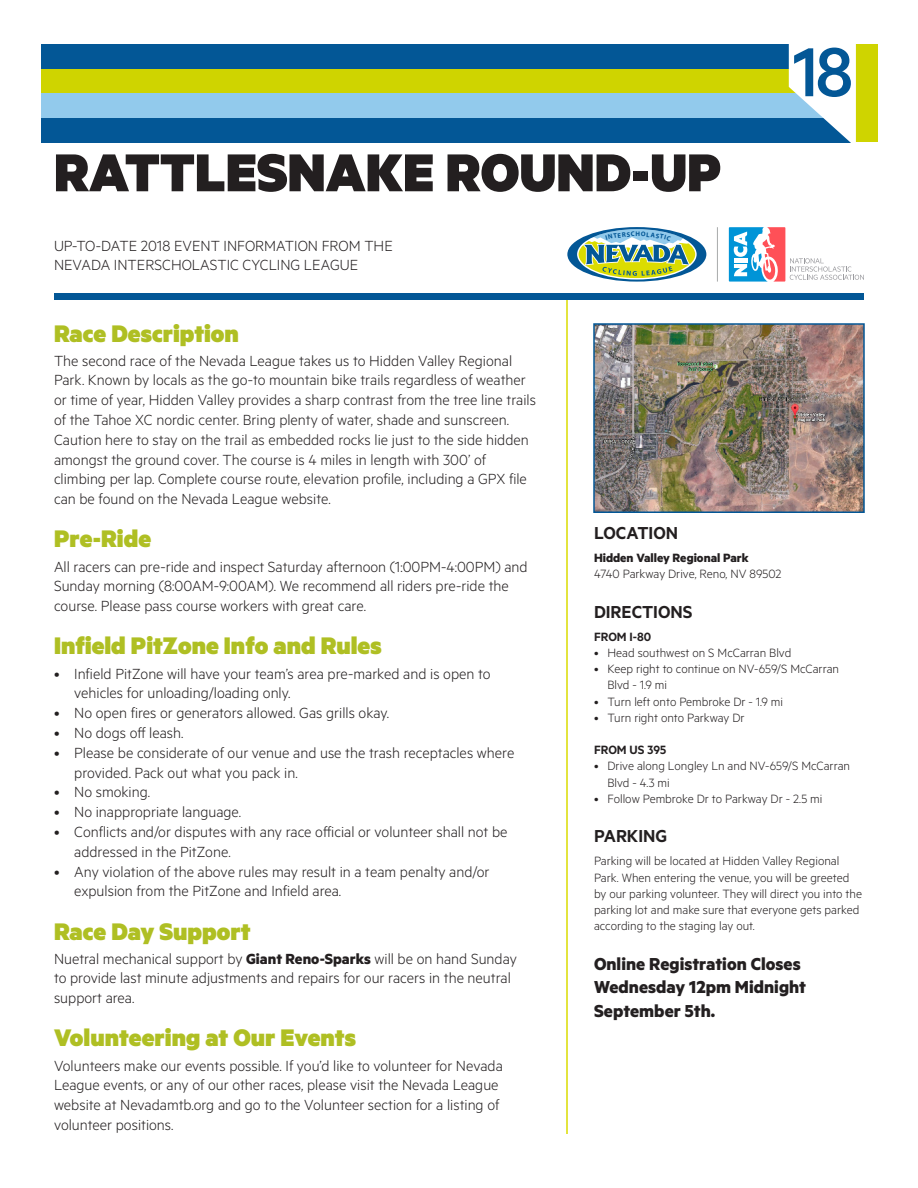
<style>
.page{position:relative;width:918px;height:1188px;background:#fff}
.page>*{position:absolute;margin:0;border:0;box-sizing:border-box;transform-origin:0 0}
.t1{font:500 78px "Metric";color:#035796}
.t2{font:900 60px "Metric";color:#231f20}
.t3{font:900 27px "Metric";color:#afbf23}
.t4{font:700 19.5px/23.4px "Metric";color:#231f20}
.t5{font:600 19.5px "Metric";color:#231f20}
.t6{font:300 16.5px/19.8px "Metric";color:#231f20}
.t7{font:300 13.5px/16.2px "Metric";color:#231f20}
.t8{font:700 13.5px "Metric";color:#231f20}
.t9{font:600 13.5px "Metric";color:#231f20}
.t10{font:700 6.75px "Myriad";color:#035796}
.s1{font-weight:700}
</style>
<div class="page">
<hr style="left:566px;top:294px;width:2px;height:840px;background:#dbdc00">
<div style="left:54px;top:294px;width:810px;height:6px;background:#035796"></div>
<img style="left:596px;top:326px;width:266px;height:184px">
<div style="left:593px;top:323px;width:272px;height:190px;border:2px solid #035796"></div>
<svg style="left:728px;top:227px;width:136px;height:55px"></svg>
<hr style="left:717px;top:227px;width:1px;height:55px;background:#abadad">
<div style="left:41px;top:44px;width:808px;height:25px;background:#035796"></div>
<div style="left:41px;top:69px;width:808px;height:24px;background:#cfd400"></div>
<div style="left:41px;top:93px;width:808px;height:25px;background:#92caec"></div>
<div style="left:41px;top:118px;width:812px;height:24px;background:#035796"></div>
<div style="left:856px;top:44px;width:22px;height:98px;background:#cfd400"></div>
<svg style="left:789px;top:44px;width:67px;height:99px"></svg>
<svg style="left:567px;top:227px;width:140px;height:55px"></svg>
<h2 class="t2" style="left:54px;top:135px;width:669px">RATTLESNAKE ROUND-UP</h2>
<p class="t6" style="left:54px;top:235px;width:340px">UP-TO-DATE 2018 EVENT INFORMATION FROM THE<br>NEVADA INTERSCHOLASTIC CYCLING LEAGUE</p>
<p class="t10" style="left:636px;top:231px;width:6px">H</p>
<h1 class="t1" style="left:793px;top:26px;width:62px">18</h1>
<h3 class="t3" style="left:54px;top:316px;width:186px">Race Description</h3>
<p class="t6" style="left:54px;top:350px;width:484px">The second race of the Nevada League takes us to Hidden Valley Regional Park. Known by locals as the go-to mountain bike trails regardless of weather or time of year, Hidden Valley provides a sharp contrast from the tree line trails of the Tahoe XC nordic center. Bring plenty of water, shade and sunscreen.<br>Caution here to stay on the trail as embedded rocks lie just to the side hidden amongst the ground cover. The course is 4 miles in length with 300’ of climbing per lap. Complete course route, elevation profile, including a GPX file can be found on the Nevada League website.</p>
<h3 class="t3" style="left:54px;top:522px;width:99px">Pre-Ride</h3>
<p class="t6" style="left:54px;top:556px;width:475px">All racers can pre-ride and inspect Saturday afternoon (1:00PM-4:00PM) and<br>Sunday morning (8:00AM-9:00AM). We recommend all riders pre-ride the course. Please pass course workers with great care.</p>
<h3 class="t3" style="left:54px;top:629px;width:329px">Infield PitZone Info and Rules</h3>
<p class="t6" style="left:74px;top:663px;width:418px;text-indent:-20px">• Infield PitZone will have your team’s area pre-marked and is open to vehicles for unloading/loading only.</p>
<p class="t6" style="left:54px;top:702px;width:337px">• No open fires or generators allowed. Gas grills okay.</p>
<p class="t6" style="left:54px;top:722px;width:131px">• No dogs off leash.</p>
<p class="t6" style="left:74px;top:742px;width:442px;text-indent:-20px">• Please be considerate of our venue and use the trash receptacles where provided. Pack out what you pack in.</p>
<p class="t6" style="left:54px;top:782px;width:98px">• No smoking.</p>
<p class="t6" style="left:54px;top:801px;width:189px">• No inappropriate language.</p>
<p class="t6" style="left:74px;top:821px;width:435px;text-indent:-20px">• Conflicts and/or disputes with any race official or volunteer shall not be addressed in the PitZone.</p>
<p class="t6" style="left:74px;top:861px;width:417px;text-indent:-20px">• Any violation of the above rules may result in a team penalty and/or expulsion from the PitZone and Infield area.</p>
<h3 class="t3" style="left:54px;top:914px;width:198px">Race Day Support</h3>
<p class="t6" style="left:54px;top:948px;width:464px">Nuetral mechanical support by <span class="s1">Giant Reno-Sparks</span> will be on hand Sunday to provide last minute adjustments and repairs for our racers in the neutral support area.</p>
<h3 class="t3" style="left:54px;top:1021px;width:303px">Volunteering at Our Events</h3>
<p class="t6" style="left:54px;top:1055px;width:450px">Volunteers make our events possible. If you’d like to volunteer for Nevada League events, or any of our other races, please visit the Nevada League website at Nevadamtb.org and go to the Volunteer section for a listing of volunteer positions.</p>
<p class="t5" style="left:594px;top:522px;width:86px">LOCATION</p>
<p class="t8" style="left:594px;top:550px;width:156px">Hidden Valley Regional Park</p>
<p class="t7" style="left:594px;top:565px;width:189px">4740 Parkway Drive, Reno, NV 89502</p>
<p class="t5" style="left:594px;top:600px;width:100px">DIRECTIONS</p>
<p class="t9" style="left:594px;top:629px;width:59px">FROM I-80</p>
<p class="t7" style="left:594px;top:644px;width:199px">• Head southwest on S McCarran Blvd</p>
<p class="t7" style="left:608px;top:660px;width:233px;text-indent:-14px">• Keep right to continue on NV-659/S McCarran<br>Blvd - 1.9 mi</p>
<p class="t7" style="left:594px;top:693px;width:191px">• Turn left onto Pembroke Dr - 1.9 mi</p>
<p class="t7" style="left:594px;top:709px;width:152px">• Turn right onto Parkway Dr</p>
<p class="t9" style="left:594px;top:742px;width:74px">FROM US 395</p>
<p class="t7" style="left:608px;top:758px;width:244px;text-indent:-14px">• Drive along Longley Ln and NV-659/S McCarran<br>Blvd - 4.3 mi</p>
<p class="t7" style="left:594px;top:790px;width:230px">• Follow Pembroke Dr to Parkway Dr - 2.5 mi</p>
<p class="t5" style="left:594px;top:825px;width:75px">PARKING</p>
<p class="t7" style="left:594px;top:853px;width:270px">Parking will be located at Hidden Valley Regional Park. When entering the venue, you will be greeted by our parking volunteer. They will direct you into the parking lot and make sure that everyone gets parked according to the staging lay out.</p>
<p class="t4" style="left:594px;top:951px;width:214px">Online Registration Closes<br>Wednesday 12pm Midnight<br>September 5th.</p>
</div>
